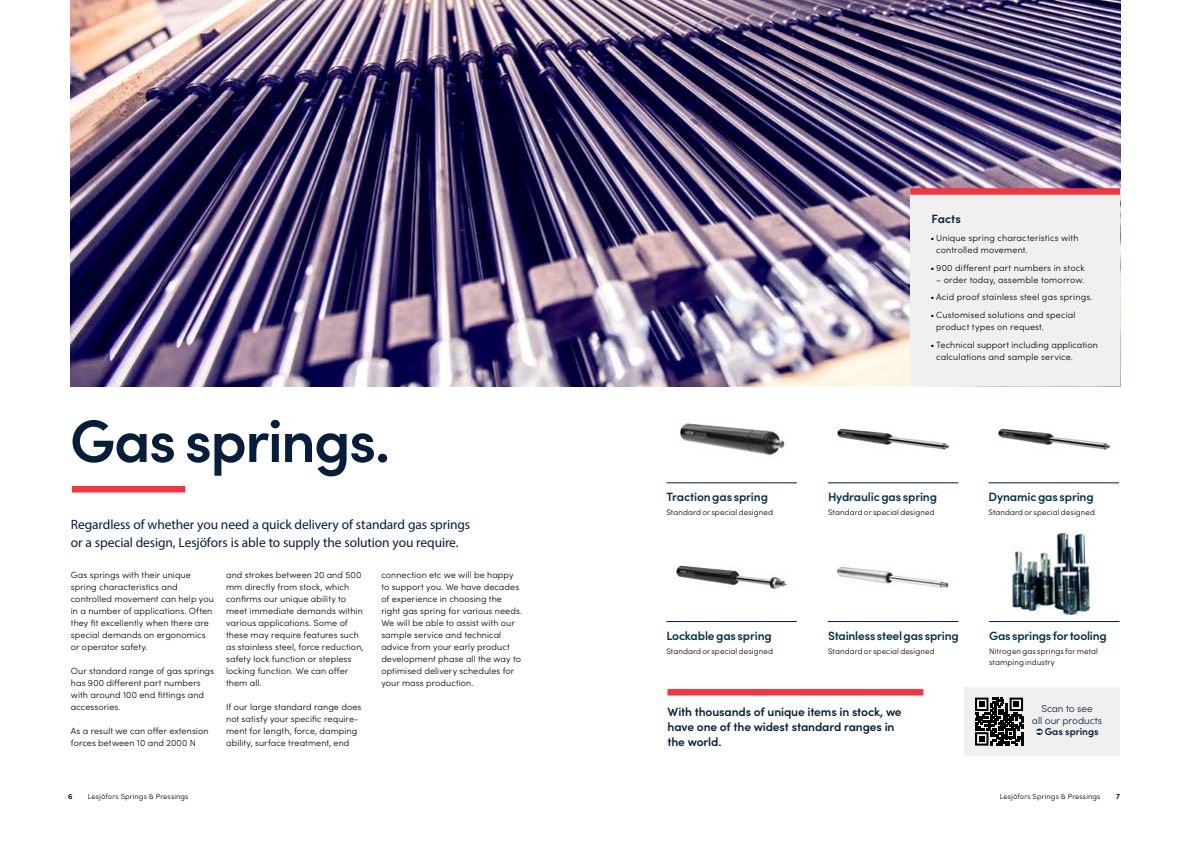
<style>
.page{position:relative;width:1191px;height:842px;background:#fff}
.page>*{position:absolute;margin:0;border:0;box-sizing:border-box;transform-origin:0 0}
.t1{font:600 60px "Sofia Pro";letter-spacing:-.03em;color:#041e3b}
.t2{font:13.5px/18px "Myriad Pro";letter-spacing:-.01em;color:#041e3b}
.t3{font:600 12px "Sofia Pro";letter-spacing:-.015em;color:#00314b}
.t4{font:600 12px/15px "Sofia Pro";letter-spacing:-.01em;color:#041e3b}
.t5{font:300 10px/11.5px "Sofia Pro";letter-spacing:-.005em;color:#041e3b;text-align:center}
.t6{font:600 10px "Sofia Pro";color:#041e3b}
.t7{font:300 9px/12px "Sofia Pro";letter-spacing:.01em;color:#000}
.t8{font:300 8px/10.5px "Sofia Pro";letter-spacing:.015em;color:#000}
.t9{font:300 7.5px "Sofia Pro";letter-spacing:.015em;color:#000}
.t10{font:600 7.5px "Sofia Pro";color:#000}
</style>
<div class="page">
<div style="left:72px;top:486px;width:113px;height:6px;background:#f33540"></div>
<hr style="left:666px;top:482px;width:131px;height:1px;background:#041e3b">
<hr style="left:666px;top:621px;width:131px;height:1px;background:#041e3b">
<hr style="left:828px;top:482px;width:130px;height:1px;background:#041e3b">
<hr style="left:828px;top:621px;width:130px;height:1px;background:#041e3b">
<hr style="left:989px;top:621px;width:130px;height:1px;background:#041e3b">
<hr style="left:988px;top:482px;width:131px;height:1px;background:#041e3b">
<div style="left:667px;top:689px;width:256px;height:6px;background:#f33540"></div>
<img style="left:71px;top:0;width:1049px;height:386px">
<img style="left:836px;top:428px;width:113px;height:22px">
<img style="left:997px;top:428px;width:113px;height:22px">
<img style="left:673px;top:565px;width:120px;height:27px">
<img style="left:836px;top:566px;width:117px;height:22px">
<img style="left:676px;top:423px;width:109px;height:32px">
<div style="left:910px;top:193px;width:210px;height:193px;background:#f0f1ef"></div>
<div style="left:910px;top:188px;width:210px;height:7px;background:#f33540"></div>
<div style="left:963px;top:687px;width:156px;height:68px;background:#f0f1ef"></div>
<svg style="left:975px;top:697px;width:49px;height:49px"></svg>
<svg style="left:975px;top:698px;width:48px;height:48px"></svg>
<img style="left:1010px;top:531px;width:81px;height:85px">
<h1 class="t1" style="left:70px;top:396px;width:322px">Gas springs.</h1>
<h2 class="t2" style="left:71px;top:515px;width:401px">Regardless of whether you need a quick delivery of standard gas springs or a special design, Lesjöfors is able to supply the solution you require.</h2>
<p class="t7" style="left:71px;top:569px;width:144px">Gas springs with their unique spring characteristics and controlled movement can help you in a number of applications. Often they fit excellently when there are special demands on ergonomics or operator safety.</p>
<p class="t7" style="left:71px;top:665px;width:145px">Our standard range of gas springs has 900 different part numbers with around 100 end fittings and accessories.</p>
<p class="t7" style="left:71px;top:725px;width:139px">As a result we can offer extension forces between 10 and 2000 N</p>
<p class="t7" style="left:226px;top:569px;width:139px">and strokes between 20 and 500 mm directly from stock, which confirms our unique ability to meet immediate demands within various applications. Some of these may require features such as stainless steel, force reduction, safety lock function or stepless locking function. We can offer them all.</p>
<p class="t7" style="left:226px;top:701px;width:137px">If our large standard range does not satisfy your specific require&shy;ment for length, force, damping ability, surface treatment, end</p>
<p class="t10" style="left:68px;top:791px;width:6px">6</p>
<p class="t9" style="left:88px;top:791px;width:102px">Lesjöfors Springs &amp; Pressings</p>
<p class="t7" style="left:381px;top:569px;width:142px">connection etc we will be happy to support you. We have decades of experience in choosing the right gas spring for various needs.<br>We will be able to assist with our sample service and technical advice from your early product development phase all the way to optimised delivery schedules for your mass production.</p>
<h3 class="t4" style="left:931px;top:210px;width:31px">Facts</h3>
<p class="t7" style="left:936px;top:231px;width:144px;text-indent:-6px">• Unique spring characteristics with controlled movement.</p>
<p class="t7" style="left:930px;top:261px;width:156px">• 900 different part numbers in stock</p>
<p class="t7" style="left:936px;top:273px;width:150px">– order today, assemble tomorrow.</p>
<p class="t7" style="left:930px;top:291px;width:163px">• Acid proof stainless steel gas springs.</p>
<p class="t7" style="left:936px;top:308px;width:141px;text-indent:-6px">• Customised solutions and special product types on request.</p>
<p class="t7" style="left:936px;top:338px;width:163px;text-indent:-6px">• Technical support including application calculations and sample service.</p>
<h3 class="t3" style="left:666px;top:488px;width:103px">Traction gas spring</h3>
<h3 class="t3" style="left:828px;top:488px;width:111px">Hydraulic gas spring</h3>
<h3 class="t3" style="left:988px;top:488px;width:107px">Dynamic gas spring</h3>
<p class="t8" style="left:666px;top:507px;width:108px">Standard or special designed</p>
<p class="t8" style="left:828px;top:507px;width:108px">Standard or special designed</p>
<p class="t8" style="left:988px;top:507px;width:108px">Standard or special designed</p>
<h3 class="t3" style="left:666px;top:626px;width:107px">Lockable gas spring</h3>
<h3 class="t3" style="left:828px;top:626px;width:132px">Stainless steel gas spring</h3>
<h3 class="t3" style="left:989px;top:626px;width:119px">Gas springs for tooling</h3>
<p class="t8" style="left:666px;top:646px;width:108px">Standard or special designed</p>
<p class="t8" style="left:828px;top:646px;width:108px">Standard or special designed</p>
<p class="t8" style="left:989px;top:646px;width:110px">Nitrogen gas springs for metal stamping industry</p>
<h3 class="t4" style="left:667px;top:704px;width:236px">With thousands of unique items in stock, we have one of the widest standard ranges in the world.</h3>
<p class="t5" style="left:1032px;top:702px;width:72px">Scan to see<br>all our products</p>
<p class="t6" style="left:1044px;top:724px;width:56px">Gas springs</p>
<p class="t9" style="left:1000px;top:791px;width:102px">Lesjöfors Springs &amp; Pressings</p>
<p class="t10" style="left:1116px;top:791px;width:5px">7</p>
</div>
